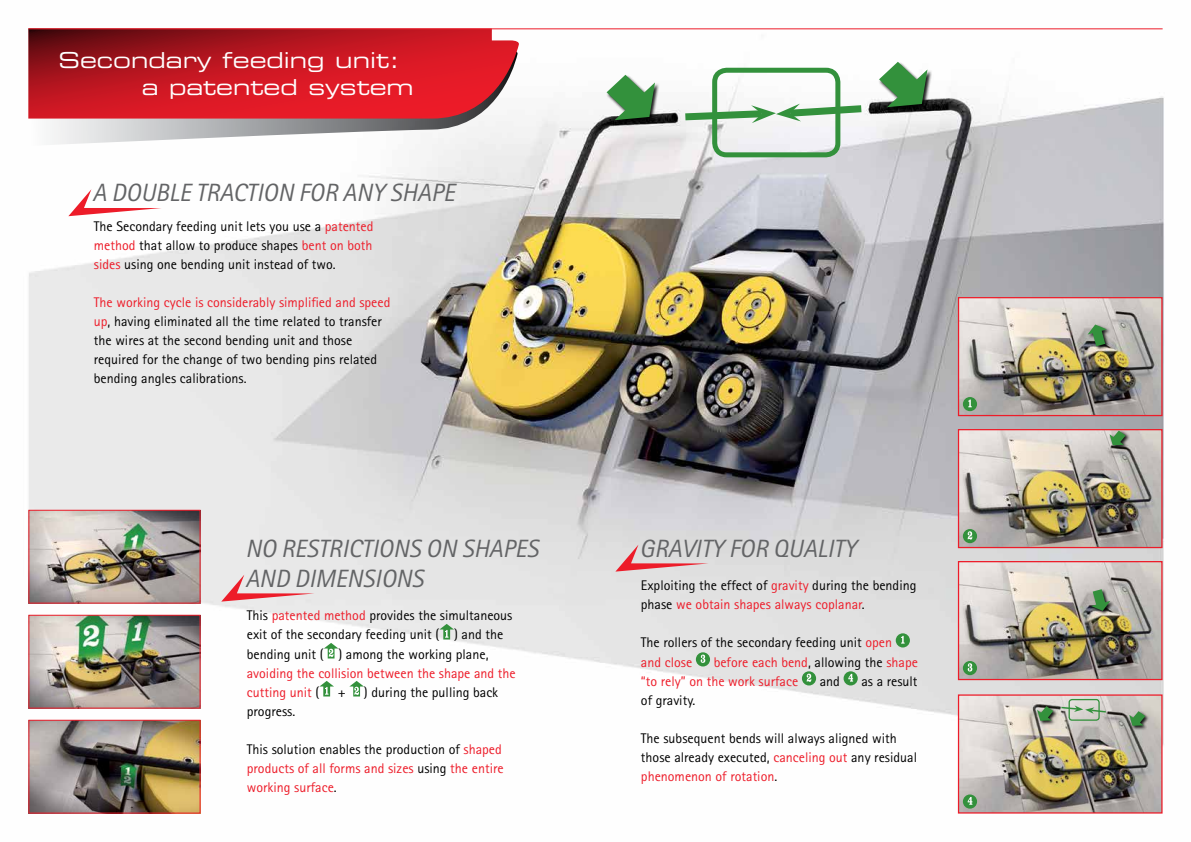
<style>
.page{position:relative;width:1191px;height:842px;background:#fff}
.page>*{position:absolute;margin:0;border:0;box-sizing:border-box;transform-origin:0 0}
.t1{font:italic 25px/30px "Rotis Sans Serif Std";color:#636466}
.t2{font:22px/26.4px "Eurostile LT Std Ex 2";color:#fff}
.t3{font:14px/19px "Rotis Sans Serif Std";color:#000}
.t4{font:14px/19px "Rotis Sans Serif Std";color:#ed1c29}
.s1{color:#ed1c29}
.s2{color:#000}
</style>
<div class="page">
<img style="left:28px;top:28px;width:1136px;height:786px">
<svg style="left:678px;top:101px;width:190px;height:23px"></svg>
<div style="left:712px;top:68px;width:128px;height:89px;border:5px solid #33913c;border-radius:12px"></div>
<div style="left:606px;top:74px;width:54px;height:51px;background:#000;opacity:.9"></div>
<svg style="left:606px;top:75px;width:49px;height:45px"></svg>
<div style="left:878px;top:61px;width:54px;height:51px;background:#000;opacity:.9"></div>
<svg style="left:879px;top:62px;width:48px;height:45px"></svg>
<svg style="left:28px;top:119px;width:490px;height:27px"></svg>
<svg style="left:28px;top:29px;width:404px;height:90px;background:#c01722"></svg>
<svg style="left:432px;top:29px;width:87px;height:90px"></svg>
<hr style="left:28px;top:28px;width:1134px;height:1px;background:#ed1c29">
<svg style="left:68px;top:189px;width:94px;height:27px"></svg>
<img style="left:30px;top:722px;width:169px;height:89px">
<div style="left:28px;top:720px;width:173px;height:93px;border:1px solid #ed1c29"></div>
<img style="left:30px;top:617px;width:169px;height:90px">
<div style="left:28px;top:615px;width:173px;height:94px;border:1px solid #ed1c29"></div>
<img style="left:30px;top:512px;width:169px;height:90px">
<div style="left:28px;top:510px;width:173px;height:94px;border:1px solid #ed1c29"></div>
<svg style="left:439px;top:624px;width:15px;height:15px"></svg>
<svg style="left:324px;top:643px;width:14px;height:15px"></svg>
<svg style="left:319px;top:681px;width:15px;height:15px"></svg>
<svg style="left:349px;top:681px;width:15px;height:15px"></svg>
<svg style="left:221px;top:575px;width:93px;height:27px;background:#e9c5c7"></svg>
<img style="left:960px;top:563px;width:200px;height:115px">
<div style="left:958px;top:561px;width:204px;height:119px;border:1px solid #ed1c29"></div>
<img style="left:960px;top:696px;width:200px;height:115px">
<div style="left:958px;top:694px;width:204px;height:119px;border:1px solid #ed1c29"></div>
<img style="left:960px;top:431px;width:200px;height:115px">
<div style="left:958px;top:429px;width:204px;height:119px;border:1px solid #ed1c29"></div>
<img style="left:960px;top:299px;width:200px;height:115px">
<div style="left:958px;top:297px;width:204px;height:119px;border:1px solid #ed1c29"></div>
<svg style="left:615px;top:545px;width:93px;height:27px;background:#e0bcbe"></svg>
<div style="left:963px;top:529px;width:14px;height:14px;background:#33913c;border-radius:50%"></div>
<svg style="left:967px;top:531px;width:5px;height:8px"></svg>
<svg style="left:963px;top:794px;width:14px;height:15px"></svg>
<svg style="left:967px;top:797px;width:5px;height:8px"></svg>
<div style="left:963px;top:661px;width:14px;height:14px;background:#33913c;border-radius:50%"></div>
<svg style="left:967px;top:663px;width:5px;height:8px"></svg>
<div style="left:1087px;top:324px;width:24px;height:27px;background:#000;opacity:.9"></div>
<svg style="left:1087px;top:324px;width:19px;height:22px"></svg>
<div style="left:1090px;top:588px;width:25px;height:27px;background:#000;opacity:.9"></div>
<svg style="left:1091px;top:589px;width:19px;height:22px"></svg>
<div style="left:1128px;top:710px;width:22px;height:21px;background:#000;opacity:.9"></div>
<svg style="left:1129px;top:711px;width:16px;height:15px"></svg>
<div style="left:1036px;top:705px;width:21px;height:21px;background:#000;opacity:.9"></div>
<svg style="left:1037px;top:706px;width:16px;height:15px"></svg>
<div style="left:1068px;top:699px;width:31px;height:22px;border:1px solid #33913c;border-radius:3px"></div>
<div style="left:1108px;top:430px;width:22px;height:20px;background:#000;opacity:.9"></div>
<svg style="left:1109px;top:431px;width:16px;height:14px"></svg>
<svg style="left:1059px;top:705px;width:48px;height:9px"></svg>
<div style="left:963px;top:397px;width:14px;height:14px;background:#33913c;border-radius:50%"></div>
<svg style="left:968px;top:400px;width:3px;height:7px"></svg>
<div style="left:895px;top:633px;width:15px;height:14px;background:#33913c;border-radius:50%"></div>
<svg style="left:901px;top:636px;width:3px;height:8px"></svg>
<div style="left:696px;top:652px;width:14px;height:14px;background:#33913c;border-radius:50%"></div>
<svg style="left:700px;top:655px;width:5px;height:8px"></svg>
<div style="left:802px;top:671px;width:14px;height:14px;background:#33913c;border-radius:50%"></div>
<svg style="left:806px;top:674px;width:5px;height:8px"></svg>
<div style="left:843px;top:671px;width:14px;height:14px;background:#33913c;border-radius:50%"></div>
<svg style="left:848px;top:674px;width:5px;height:8px"></svg>
<h2 class="t2" style="left:142px;top:47px;width:273px;text-indent:-83px">Secondary feeding unit: a patented system</h2>
<h1 class="t1" style="left:92px;top:178px;width:364px">A DOUBLE TRACTION FOR ANY SHAPE</h1>
<p class="t3" style="left:94px;top:217px;width:281px;text-align:justify">The Secondary feeding unit lets you use a <span class="s1">patented method</span> that allow to produce shapes <span class="s1">bent on both sides</span> using one bending unit instead of two.</p>
<p class="t3" style="left:94px;top:293px;width:298px"><span class="s1">The working cycle is considerably simplified and speed up</span>, having eliminated all the time related to transfer the wires at the second bending unit and those required for the change of two bending pins related bending angles calibrations.</p>
<h1 class="t1" style="left:245px;top:534px;width:295px">NO RESTRICTIONS ON SHAPES<br>AND DIMENSIONS</h1>
<h1 class="t1" style="left:639px;top:534px;width:218px">GRAVITY FOR QUALITY</h1>
<p class="t3" style="left:641px;top:576px;width:277px">Exploiting the effect of <span class="s1">gravity</span> during the bending phase <span class="s1">we obtain shapes always coplanar</span>.</p>
<p class="t3" style="left:641px;top:633px;width:253px">The rollers of the secondary feeding unit <span class="s1">open and close</span></p>
<p class="t3" style="left:247px;top:606px;width:267px">This <span class="s1">patented method</span> provides the simultaneous exit of the secondary feeding unit ( ) and the bending unit ( ) among the working plane,</p>
<p class="t4" style="left:247px;top:663px;width:270px">avoiding the collision between the shape and the cutting unit <span class="s2">(</span></p>
<p class="t4" style="left:641px;top:652px;width:278px;text-indent:73px">before each bend<span class="s2">, allowing the</span> shape “to rely” on the work surface</p>
<p class="t3" style="left:819px;top:671px;width:22px">and</p>
<p class="t3" style="left:861px;top:671px;width:58px">as a result</p>
<p class="t3" style="left:338px;top:682px;width:10px">+</p>
<p class="t3" style="left:364px;top:682px;width:136px">) during the pulling back</p>
<p class="t3" style="left:641px;top:690px;width:56px">of gravity.</p>
<p class="t3" style="left:641px;top:728px;width:278px">The subsequent bends will always aligned with those already executed, <span class="s1">canceling out</span> any residual <span class="s1">phenomenon of rotation</span>.</p>
<p class="t3" style="left:247px;top:701px;width:50px">progress.</p>
<p class="t4" style="left:247px;top:739px;width:258px"><span class="s2">This solution enables the production of</span> shaped products of all forms and sizes <span class="s2">using</span> the entire working surface<span class="s2">.</span></p>
</div>
